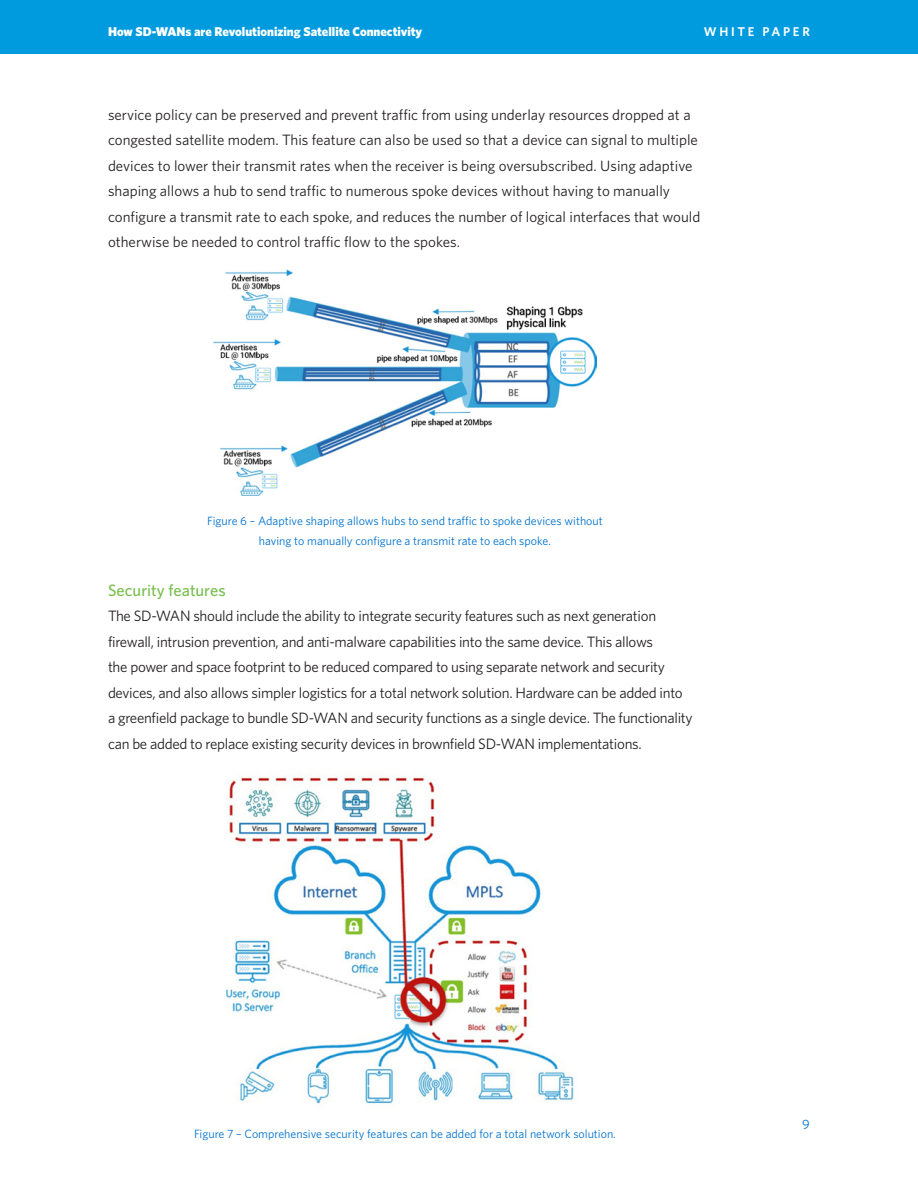
<style>
.page{position:relative;width:918px;height:1188px;background:#fff}
.page>*{position:absolute;margin:0;border:0;box-sizing:border-box;transform-origin:0 0}
.t1{font:500 16.5px "Whitney";color:#77be4e}
.Main_Body_Text{font:15px/25.5px "Whitney";letter-spacing:-.02em;color:#231f20}
.Main_Body_Text-2{font:15px/25.5px "Whitney";color:#231f20}
.t2{font:13.5px "Whitney";color:#0073ce}
.t3{font:900 12.75px "Whitney";color:#fff}
.t4{font:600 12.75px "Whitney";letter-spacing:.215em;color:#fff}
.t5{font:12px/19.5px "Whitney";color:#0073ce;text-align:center}
</style>
<div class="page">
<div style="left:0;top:0;width:918px;height:54px;background:#009bde"></div>
<img style="left:213px;top:269px;width:384px;height:226px">
<img style="left:226px;top:775px;width:348px;height:329px">
<p class="t3" style="left:108px;top:23px;width:316px">How SD-WANs are Revolutionizing Satellite Connectivity</p>
<p class="t4" style="left:704px;top:24px;width:108px">WHITE PAPER</p>
<p class="Main_Body_Text-2" style="left:108px;top:102px;width:594px">service policy can be preserved and prevent traffic from using underlay resources dropped at a congested satellite modem. This feature can also be used so that a device can signal to multiple devices to lower their transmit rates when the receiver is being oversubscribed. Using adaptive shaping allows a hub to send traffic to numerous spoke devices without having to manually configure a transmit rate to each spoke, and reduces the number of logical interfaces that would otherwise be needed to control traffic flow to the spokes.</p>
<p class="t5" style="left:207px;top:511px;width:397px">Figure 6 – Adaptive shaping allows hubs to send traffic to spoke devices without having to manually configure a transmit rate to each spoke.</p>
<h2 class="t1" style="left:108px;top:579px;width:119px">Security features</h2>
<p class="Main_Body_Text" style="left:108px;top:603px;width:586px">The SD-WAN should include the ability to integrate security features such as next generation firewall, intrusion prevention, and anti-malware capabilities into the same device. This allows<br>the power and space footprint to be reduced compared to using separate network and security devices, and also allows simpler logistics for a total network solution. Hardware can be added into a greenfield package to bundle SD-WAN and security functions as a single device. The functionality can be added to replace existing security devices in brownfield SD-WAN implementations.</p>
<p class="t5" style="left:194px;top:1124px;width:422px">Figure 7 – Comprehensive security features can be added for a total network solution.</p>
<p class="t2" style="left:802px;top:1115px;width:9px">9</p>
</div>
